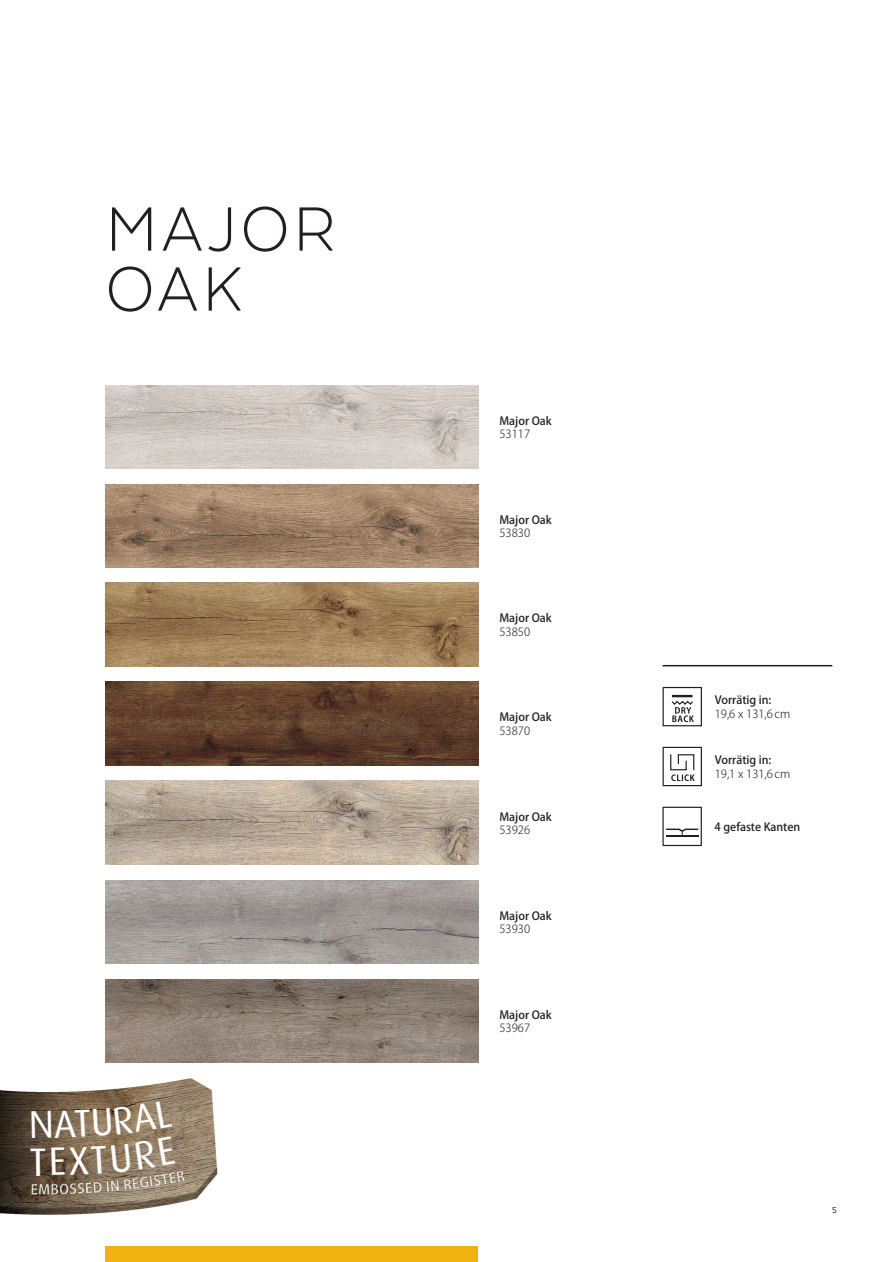
<style>
.page{position:relative;width:890px;height:1262px;background:#fff}
.page>*{position:absolute;margin:0;border:0;box-sizing:border-box;transform-origin:0 0}
.t1{font:300 72px/60px "Texta Alt";letter-spacing:.05em;color:#231f20}
.t2{font:500 11.25px "Koz Go Pro";color:#231f20}
.t3{font:300 11.25px "Koz Go Pro";color:#231f20}
.t4{font:9.75px "Texta Alt";color:#231f20}
</style>
<div class="page">
<img style="left:106px;top:682px;width:372px;height:83px">
<img style="left:106px;top:781px;width:372px;height:83px">
<img style="left:106px;top:880px;width:372px;height:83px">
<img style="left:106px;top:979px;width:372px;height:83px">
<img style="left:106px;top:583px;width:372px;height:83px">
<img style="left:106px;top:484px;width:372px;height:83px">
<img style="left:106px;top:385px;width:372px;height:83px">
<img style="left:0;top:1042px;width:335px;height:213px">
<div style="left:106px;top:1246px;width:372px;height:16px;background:#efb211"></div>
<div style="left:662px;top:687px;width:39px;height:39px;border:1px solid #231f20"></div>
<hr style="left:672px;top:695px;width:20px;height:2px;background:#231f20">
<svg style="left:671px;top:700px;width:23px;height:22px"></svg>
<div style="left:662px;top:747px;width:39px;height:39px;border:1px solid #231f20"></div>
<svg style="left:670px;top:754px;width:24px;height:27px"></svg>
<hr style="left:662px;top:665px;width:170px;height:1px;background:#231f20">
<div style="left:662px;top:806px;width:39px;height:40px;border:1px solid #231f20"></div>
<svg style="left:666px;top:828px;width:33px;height:9px"></svg>
<svg style="left:29px;top:1100px;width:157px;height:97px;background:#87745d"></svg>
<h1 class="t1" style="left:106px;top:198px;width:231px">MAJOR<br>OAK</h1>
<p class="t2" style="left:499px;top:413px;width:54px">Major Oak</p>
<p class="t3" style="left:499px;top:426px;width:32px">53117</p>
<p class="t2" style="left:499px;top:512px;width:54px">Major Oak</p>
<p class="t3" style="left:499px;top:525px;width:32px">53830</p>
<p class="t2" style="left:499px;top:611px;width:54px">Major Oak</p>
<p class="t3" style="left:499px;top:624px;width:32px">53850</p>
<p class="t2" style="left:499px;top:710px;width:54px">Major Oak</p>
<p class="t3" style="left:499px;top:723px;width:32px">53870</p>
<p class="t2" style="left:499px;top:809px;width:54px">Major Oak</p>
<p class="t3" style="left:499px;top:822px;width:32px">53926</p>
<p class="t2" style="left:499px;top:908px;width:54px">Major Oak</p>
<p class="t3" style="left:499px;top:921px;width:32px">53930</p>
<p class="t2" style="left:499px;top:1007px;width:54px">Major Oak</p>
<p class="t3" style="left:499px;top:1021px;width:32px">53967</p>
<p class="t2" style="left:714px;top:693px;width:58px">Vorrätig in:</p>
<p class="t3" style="left:714px;top:706px;width:77px">19,6 x 131,6cm</p>
<p class="t2" style="left:714px;top:753px;width:58px">Vorrätig in:</p>
<p class="t3" style="left:714px;top:766px;width:77px">19,1 x 131,6cm</p>
<p class="t2" style="left:714px;top:819px;width:87px">4 gefaste Kanten</p>
<p class="t4" style="left:832px;top:1205px;width:6px">5</p>
</div>
